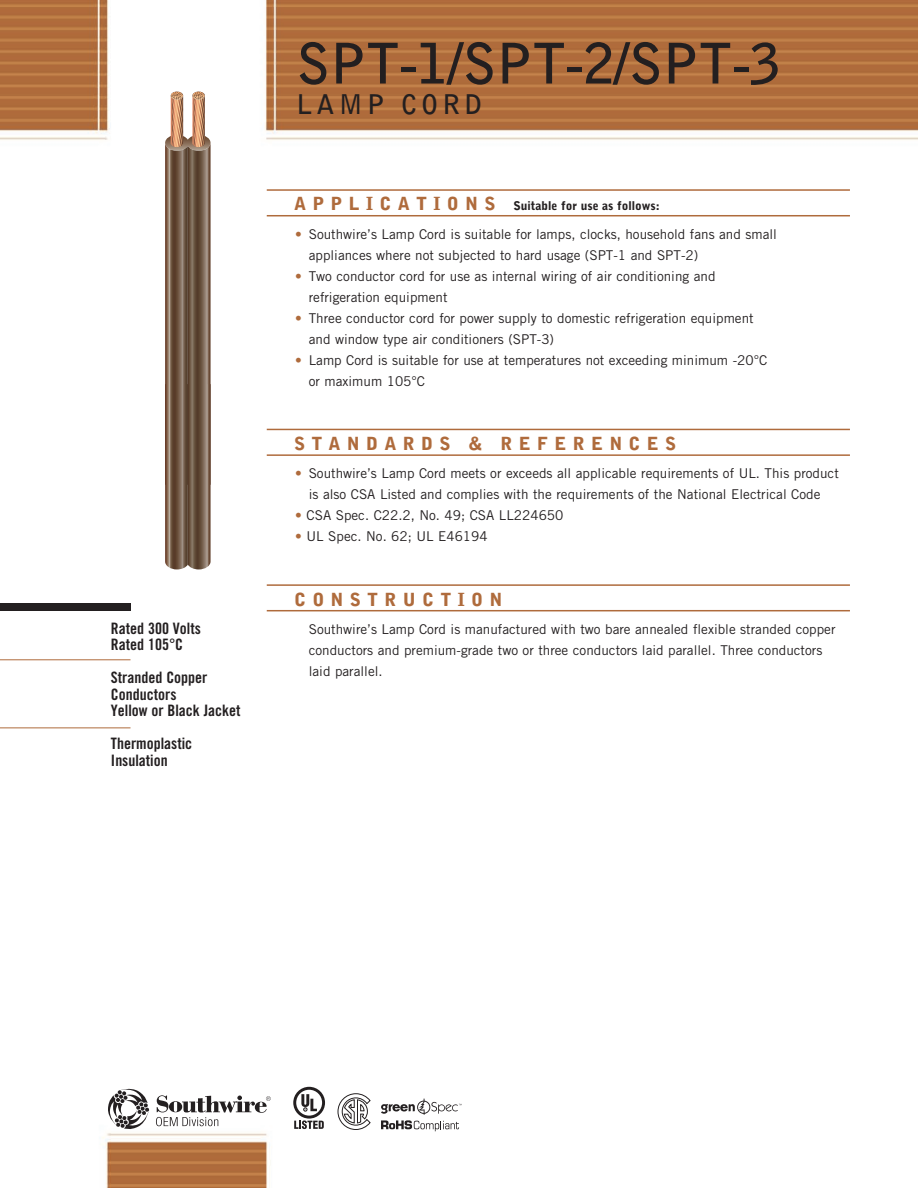
<style>
.page{position:relative;width:918px;height:1188px;background:#fff}
.page>*{position:absolute;margin:0;border:0;box-sizing:border-box;transform-origin:0 0}
.t1{font:700 55.5px "Bell Gothic Std";color:#231f20}
.t2{font:700 27px "Bell Gothic Std";color:#231f20}
.t3{font:900 18px "Bell Gothic Std";letter-spacing:.35em;color:#af6b3c}
.t4{font:15.75px/16.5px "Trade Gothic LT Std Bd Cn 20";color:#231f20}
.t5{font:13.5px/21px "Trade Gothic LT Std";color:#231f20}
.t6{font:900 12px "Bell Gothic Std";color:#231f20}
.s1{font-size:18px;color:#af6b3c}
.s2{color:#af6b3c}
</style>
<div class="page">
<img style="left:0;top:0;width:918px;height:1188px">
<svg style="left:108px;top:1089px;width:41px;height:40px"></svg>
<svg style="left:156px;top:1095px;width:115px;height:31px"></svg>
<div style="left:123px;top:9px;width:126px;height:476px;background:#fff"></div>
<svg style="left:165px;top:91px;width:46px;height:478px;background:#816957"></svg>
<hr style="left:267px;top:189px;width:583px;height:2px;background:#af6b3c">
<hr style="left:267px;top:215px;width:583px;height:1px;background:#af6b3c">
<div style="left:294px;top:467px;width:556px;height:76px;background:#fff"></div>
<hr style="left:267px;top:429px;width:583px;height:1px;background:#af6b3c">
<hr style="left:267px;top:454px;width:583px;height:2px;background:#af6b3c">
<hr style="left:267px;top:584px;width:583px;height:2px;background:#af6b3c">
<hr style="left:267px;top:610px;width:583px;height:1px;background:#af6b3c">
<div style="left:0;top:604px;width:130px;height:7px;background:#231f20"></div>
<hr style="left:0;top:659px;width:131px;height:1px;background:#af6b3c">
<hr style="left:0;top:728px;width:131px;height:1px;background:#af6b3c">
<svg style="left:293px;top:1087px;width:32px;height:42px"></svg>
<svg style="left:338px;top:1093px;width:32px;height:37px"></svg>
<svg style="left:381px;top:1099px;width:81px;height:32px"></svg>
<p class="t4" style="left:111px;top:620px;width:91px">Rated 300 Volts<br>Rated 105°C</p>
<p class="t4" style="left:111px;top:669px;width:131px">Stranded Copper<br>Conductors<br>Yellow or Black Jacket</p>
<p class="t4" style="left:111px;top:735px;width:83px">Thermoplastic<br>Insulation</p>
<p class="t1" style="left:296px;top:30px;width:486px">SPT-1/SPT-2/SPT-3</p>
<p class="t2" style="left:296px;top:87px;width:165px">LA MP CORD</p>
<p class="t3" style="left:294px;top:193px;width:168px">APPLICATION</p>
<p class="t6" style="left:484px;top:199px;width:177px"><span class="s1">S</span> Suitable for use as follows:</p>
<p class="t5" style="left:309px;top:223px;width:470px;text-indent:-14px"><span class="s2">•</span> Southwire’s Lamp Cord is suitable for lamps, clocks, household fans and small appliances where not subjected to hard usage (SPT-1 and SPT-2)</p>
<p class="t5" style="left:309px;top:265px;width:408px;text-indent:-14px"><span class="s2">•</span> Two conductor cord for use as internal wiring of air conditioning and refrigeration equipment</p>
<p class="t5" style="left:309px;top:307px;width:446px;text-indent:-14px"><span class="s2">•</span> Three conductor cord for power supply to domestic refrigeration equipment and window type air conditioners (SPT-3)</p>
<p class="t5" style="left:309px;top:349px;width:460px;text-indent:-14px"><span class="s2">•</span> Lamp Cord is suitable for use at temperatures not exceeding minimum -20°C or maximum 105°C</p>
<p class="t3" style="left:294px;top:433px;width:68px">STAND</p>
<p class="t3" style="left:385px;top:433px;width:293px">ARD S &amp; REFEREN CES</p>
<p class="t5" style="left:295px;top:463px;width:545px;text-align:center"><span class="s2">•</span> Southwire’s Lamp Cord meets or exceeds all applicable requirements of UL. This product is also CSA Listed and complies with the requirements of the National Electrical Code</p>
<p class="t5" style="left:295px;top:505px;width:270px"><span class="s2">•</span> CSA Spec. C22.2, No. 49; CSA LL224650</p>
<p class="t5" style="left:295px;top:526px;width:194px"><span class="s2">•</span> UL Spec. No. 62; UL E46194</p>
<p class="t3" style="left:294px;top:589px;width:34px">C ON</p>
<p class="t3" style="left:350px;top:589px;width:137px">STRUCTION</p>
<p class="t5" style="left:309px;top:619px;width:528px">Southwire’s Lamp Cord is manufactured with two bare annealed flexible stranded copper conductors and premium-grade two or three conductors laid parallel. Three conductors laid parallel.</p>
</div>
